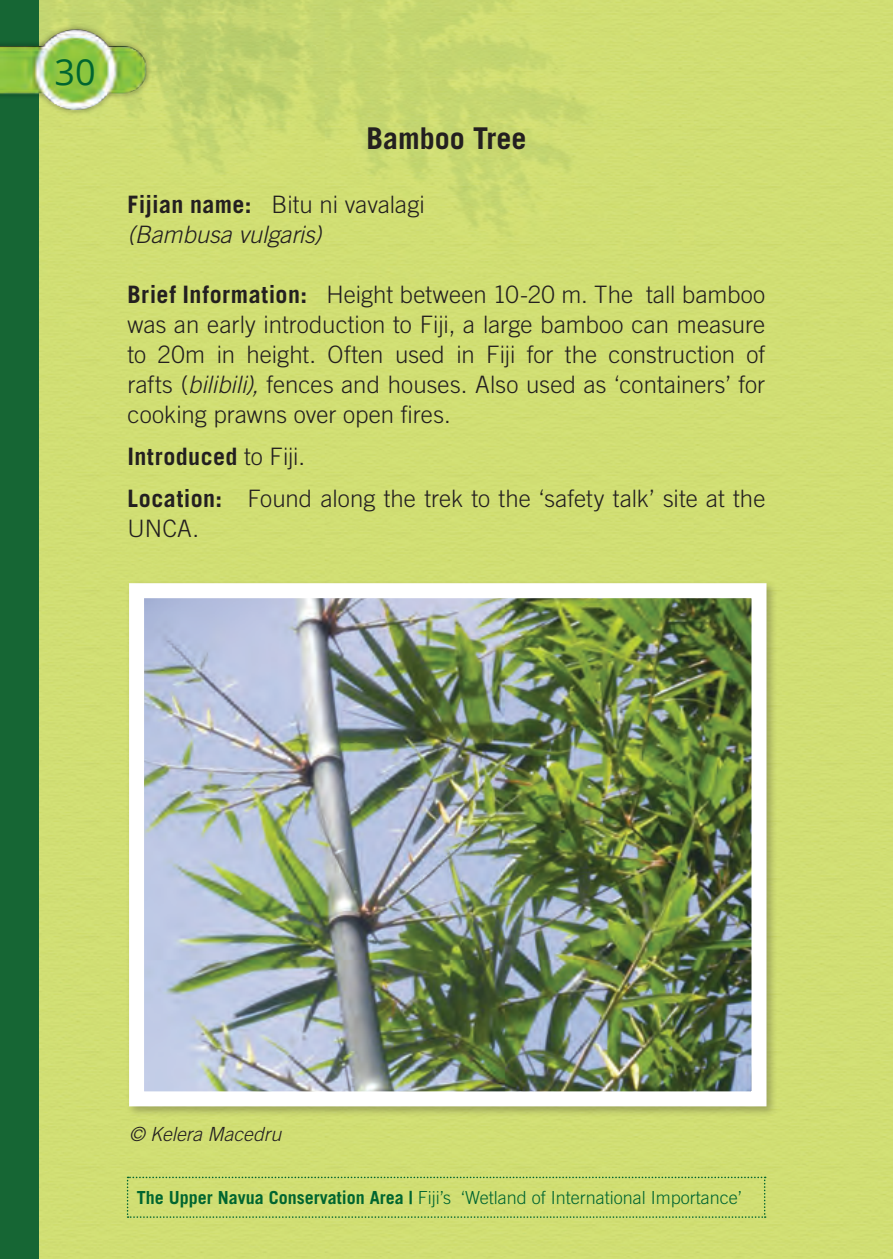
<style>
.page{position:relative;width:893px;height:1259px;background:#fff}
.page>*{position:absolute;margin:0;border:0;box-sizing:border-box;transform-origin:0 0}
.t1{font:36px "Open Sans";color:#006530}
.t2{font:700 30px "Trade Gothic LT Std";color:#231f20}
.t3{font:300 24px/30px "Trade Gothic LT Std";color:#231f20;text-align:justify}
.t4{font:italic 300 24px/30px "Trade Gothic LT Std";color:#231f20}
.t5{font:italic 300 19.5px "Trade Gothic LT Std";color:#231f20}
.t6{font:300 18px "Trade Gothic LT Std";color:#006530}
.s1{font-weight:700;font-style:normal}
.s2{font-style:normal}
.s3{font-weight:700}
.s4{font-style:italic}
</style>
<div class="page">
<div style="left:39px;top:0;width:854px;height:1259px;background:#d1de73"></div>
<div style="left:127px;top:1176px;width:639px;height:41px;background:#d1de73"></div>
<div style="left:126px;top:580px;width:651px;height:537px;background:#231f20;opacity:.29"></div>
<img style="left:145px;top:599px;width:605px;height:491px">
<div style="left:129px;top:583px;width:637px;height:523px;border:15px solid #fff"></div>
<div style="left:0;top:0;width:39px;height:1259px;background:#166634"></div>
<img style="left:0;top:0;width:187px;height:154px">
<h1 class="t1" style="left:55px;top:47px;width:43px">30</h1>
<p class="t2" style="left:366px;top:120px;width:162px">Bamboo Tree</p>
<p class="t4" style="left:128px;top:190px;width:299px"><span class="s1">Fijian name:</span> <span class="s2">Bitu ni vavalagi </span>(Bambusa vulgaris)</p>
<p class="t3" style="left:128px;top:279px;width:639px"><span class="s3">Brief Information:</span> Height between 10-20 m. The tall bamboo was an early introduction to Fiji, a large bamboo can measure to 20m in height. Often used in Fiji for the construction of rafts (<span class="s4">bilibili),</span> fences and houses. Also used as ‘containers’ for cooking prawns over open fires.</p>
<p class="t3" style="left:128px;top:435px;width:639px;line-height:42px"><span class="s3">Introduced</span> to Fiji.<br><span class="s3">Location:</span> Found along the trek to the ‘safety talk’ site at the</p>
<p class="t3" style="left:128px;top:513px;width:73px">UNCA.</p>
<p class="t5" style="left:129px;top:1122px;width:154px">© Kelera Macedru</p>
<p class="t6" style="left:137px;top:1187px;width:607px"><span class="s3">The Upper Navua Conservation Area |</span> Fiji’s ‘Wetland of International Importance’</p>
</div>
